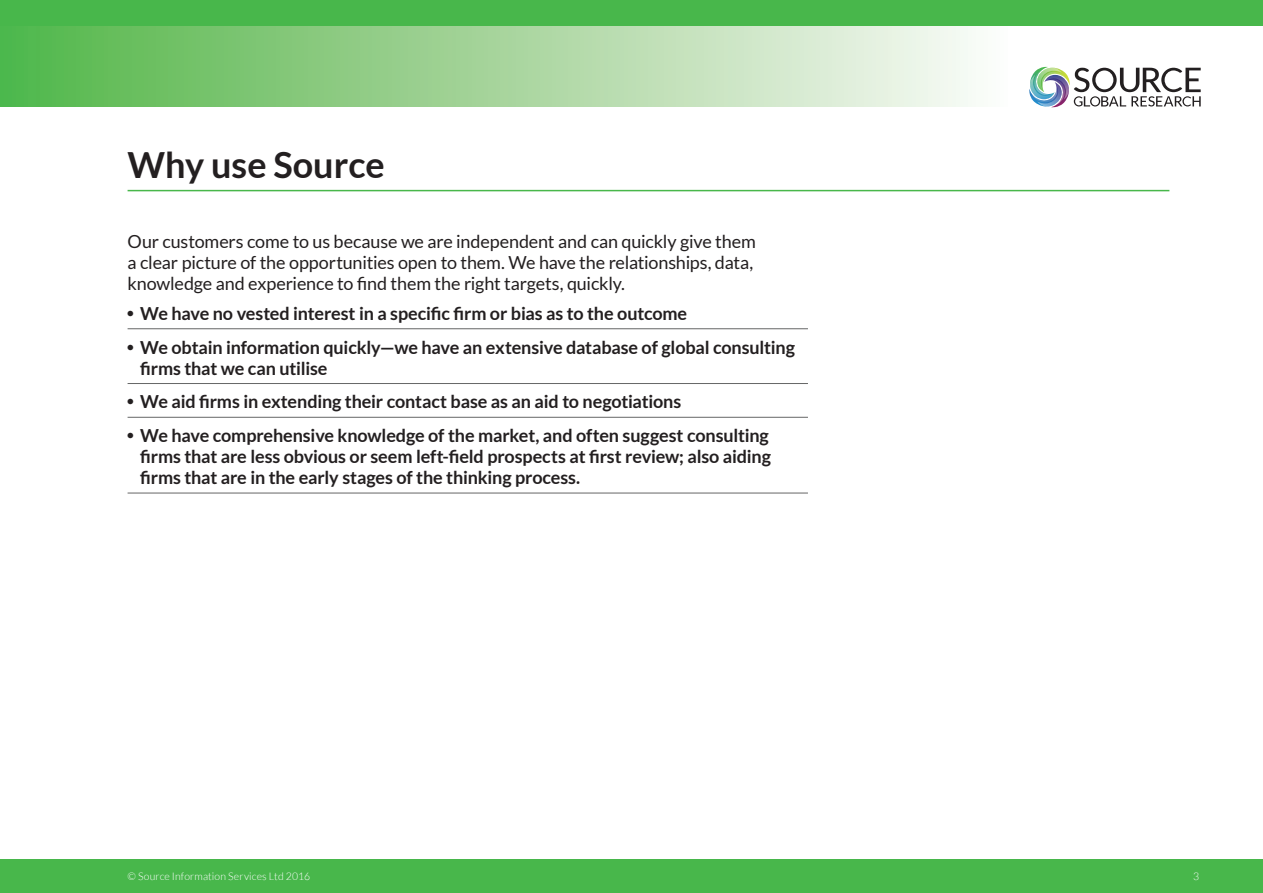
<style>
.page{position:relative;width:1263px;height:893px;background:#fff}
.page>*{position:absolute;margin:0;border:0;box-sizing:border-box;transform-origin:0 0}
.t1{font:700 36px "Lato";color:#231f20}
.t2{font:700 18px/21px "Lato";letter-spacing:-.01em;color:#231f20}
.t3{font:18px/21px "Lato";letter-spacing:-.01em;color:#231f20}
.t4{font:300 10.5px "Lato";letter-spacing:.01em;color:#fff}
.s1{font-family:"Univers";font-weight:400;font-stretch:condensed}
</style>
<div class="page">
<div style="left:0;top:21px;width:1008px;height:85px;background:linear-gradient(to right,#52b447,#fcfaf7)"></div>
<div style="left:0;top:859px;width:1263px;height:34px;background:#48b74b"></div>
<div style="left:0;top:0;width:1263px;height:26px;background:#48b74b"></div>
<img style="left:1029px;top:67px;width:172px;height:40px">
<hr style="left:128px;top:190px;width:1041px;height:1px;background:#48b74b">
<hr style="left:128px;top:328px;width:680px;height:1px;background:#656666">
<hr style="left:128px;top:383px;width:680px;height:1px;background:#656666">
<hr style="left:128px;top:417px;width:680px;height:1px;background:#656666">
<hr style="left:128px;top:493px;width:680px;height:1px;background:#656666">
<p class="t1" style="left:128px;top:144px;width:259px">Why use Source</p>
<p class="t3" style="left:128px;top:231px;width:630px">Our customers come to us because we are independent and can quickly give them a clear picture of the opportunities open to them. We have the relationships, data, knowledge and experience to find them the right targets, quickly.</p>
<p class="t2" style="left:128px;top:303px;width:561px"><span class="s1">•</span> We have no vested interest in a specific firm or bias as to the outcome</p>
<p class="t2" style="left:140px;top:336px;width:656px;text-indent:-13px"><span class="s1">•</span> We obtain information quickly—we have an extensive database of global consulting firms that we can utilise</p>
<p class="t2" style="left:128px;top:391px;width:555px"><span class="s1">•</span> We aid firms in extending their contact base as an aid to negotiations</p>
<p class="t2" style="left:140px;top:425px;width:632px;text-indent:-13px"><span class="s1">•</span> We have comprehensive knowledge of the market, and often suggest consulting firms that are less obvious or seem left-field prospects at first review; also aiding firms that are in the early stages of the thinking process.</p>
<p class="t4" style="left:128px;top:871px;width:184px">© Source Information Services Ltd 2016</p>
<p class="t4" style="left:1193px;top:871px;width:8px">3</p>
</div>
